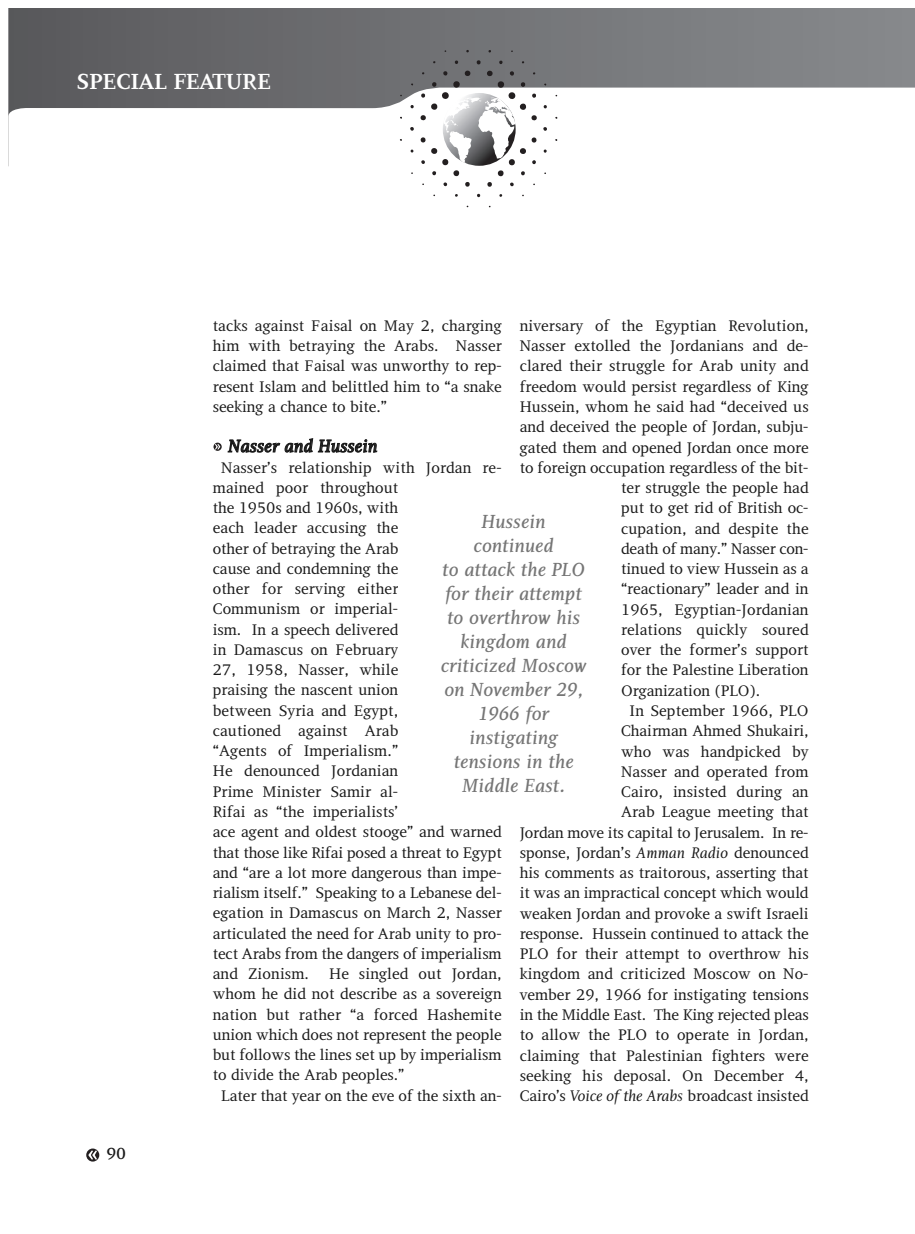
<style>
.page{position:relative;width:915px;height:1234px;background:#fff}
.page>*{position:absolute;margin:0;border:0;box-sizing:border-box;transform-origin:0 0}
.t1{font:700 22.5px "PF Diplomat";letter-spacing:-.015em;color:#fff}
.t2{font:italic 500 19.5px/24px "PF Diplomat";color:#757575;text-align:center}
.t3{font:italic 500 18px "PF Diplomat";letter-spacing:.005em;color:#191919}
.t4{font:500 16.5px "PF Diplomat";color:#191919}
.t5{font:15.75px/20.2px "PF Diplomat";letter-spacing:.005em;color:#191919;text-align:justify}
.s1{font-style:italic}
</style>
<div class="page">
<svg style="left:86px;top:1148px;width:13px;height:13px"></svg>
<svg style="left:88px;top:1150px;width:9px;height:9px"></svg>
<img style="left:9px;top:9px;width:905px;height:79px">
<svg style="left:9px;top:88px;width:549px;height:118px"></svg>
<svg style="left:553px;top:117px;width:4px;height:3px"></svg>
<svg style="left:553px;top:139px;width:4px;height:3px"></svg>
<svg style="left:408px;top:60px;width:139px;height:138px"></svg>
<svg style="left:213px;top:442px;width:9px;height:9px"></svg>
<svg style="left:215px;top:443px;width:5px;height:6px"></svg>
<h1 class="t1" style="left:77px;top:69px;width:196px">SPECIAL FEATURE</h1>
<p class="t4" style="left:106px;top:1144px;width:21px">90</p>
<p class="t5" style="left:519px;top:316px;width:290px">niversary of the Egyptian Revolution,</p>
<p class="t5" style="left:519px;top:336px;width:290px">Nasser extolled the Jordanians and de-</p>
<p class="t5" style="left:519px;top:356px;width:290px">clared their struggle for Arab unity and</p>
<p class="t5" style="left:519px;top:376px;width:290px">freedom would persist regardless of King</p>
<p class="t5" style="left:519px;top:397px;width:290px">Hussein, whom he said had “deceived us</p>
<p class="t5" style="left:519px;top:417px;width:290px">and deceived the people of Jordan, subju-</p>
<p class="t5" style="left:519px;top:437px;width:290px">gated them and opened Jordan once more</p>
<p class="t5" style="left:519px;top:457px;width:290px">to foreign occupation regardless of the bit-</p>
<p class="t5" style="left:621px;top:478px;width:189px">ter struggle the people had</p>
<p class="t5" style="left:621px;top:498px;width:189px">put to get rid of British oc-</p>
<p class="t5" style="left:621px;top:518px;width:189px">cupation, and despite the</p>
<p class="t5" style="left:621px;top:538px;width:189px">death of many.” Nasser con-</p>
<p class="t5" style="left:621px;top:559px;width:189px">tinued to view Hussein as a</p>
<p class="t5" style="left:621px;top:579px;width:189px">“reactionary” leader and in</p>
<p class="t5" style="left:621px;top:599px;width:189px">1965, Egyptian-Jordanian</p>
<p class="t5" style="left:621px;top:619px;width:189px">relations quickly soured</p>
<p class="t5" style="left:621px;top:640px;width:189px">over the former’s support</p>
<p class="t5" style="left:621px;top:660px;width:189px">for the Palestine Liberation</p>
<p class="t5" style="left:621px;top:680px;width:140px">Organization (PLO).</p>
<p class="t5" style="left:629px;top:700px;width:180px">In September 1966, PLO</p>
<p class="t5" style="left:621px;top:721px;width:189px">Chairman Ahmed Shukairi,</p>
<p class="t5" style="left:621px;top:741px;width:189px">who was handpicked by</p>
<p class="t5" style="left:621px;top:761px;width:189px">Nasser and operated from</p>
<p class="t5" style="left:621px;top:781px;width:189px">Cairo, insisted during an</p>
<p class="t5" style="left:621px;top:802px;width:189px">Arab League meeting that</p>
<p class="t5" style="left:519px;top:822px;width:290px">Jordan move its capital to Jerusalem. In re-</p>
<p class="t5" style="left:519px;top:842px;width:290px">sponse, Jordan’s <span class="s1">Amman Radio</span> denounced</p>
<p class="t5" style="left:519px;top:862px;width:290px">his comments as traitorous, asserting that</p>
<p class="t5" style="left:519px;top:883px;width:290px">it was an impractical concept which would</p>
<p class="t5" style="left:519px;top:903px;width:290px">weaken Jordan and provoke a swift Israeli</p>
<p class="t5" style="left:519px;top:923px;width:290px">response. Hussein continued to attack the</p>
<p class="t5" style="left:519px;top:943px;width:290px">PLO for their attempt to overthrow his</p>
<p class="t5" style="left:519px;top:964px;width:290px">kingdom and criticized Moscow on No-</p>
<p class="t5" style="left:519px;top:984px;width:290px">vember 29, 1966 for instigating tensions</p>
<p class="t5" style="left:519px;top:1004px;width:290px">in the Middle East. The King rejected pleas</p>
<p class="t5" style="left:519px;top:1024px;width:290px">to allow the PLO to operate in Jordan,</p>
<p class="t5" style="left:519px;top:1045px;width:290px">claiming that Palestinian fighters were</p>
<p class="t5" style="left:519px;top:1065px;width:290px">seeking his deposal. On December 4,</p>
<p class="t5" style="left:519px;top:1085px;width:290px">Cairo’s <span class="s1">Voice of the Arabs</span> broadcast insisted</p>
<p class="t5" style="left:213px;top:316px;width:290px">tacks against Faisal on May 2, charging him with betraying the Arabs. Nasser claimed that Faisal was unworthy to rep&shy;resent Islam and belittled him to “a snake seeking a chance to bite.”</p>
<p class="t3" style="left:228px;top:436px;width:150px">Nasser and Hussein</p>
<p class="t5" style="left:213px;top:457px;width:290px;text-align:left;text-indent:9px">Nasser’s relationship with Jordan re&shy;mained poor throughout<br>the 1950s and 1960s, with<br>each leader accusing the<br>other of betraying the Arab<br>cause and condemning the<br>other for serving either<br>Communism or imperial-<br>ism. In a speech delivered<br>in Damascus on February<br>27, 1958, Nasser, while<br>praising the nascent union<br>between Syria and Egypt,<br>cautioned against Arab<br>“Agents of Imperialism.”<br>He denounced Jordanian<br>Prime Minister Samir al-<br>Rifai as “the imperialists’<br>ace agent and oldest stooge” and warned that those like Rifai posed a threat to Egypt and “are a lot more dangerous than impe&shy;rialism itself.” Speaking to a Lebanese del&shy;egation in Damascus on March 2, Nasser articulated the need for Arab unity to pro&shy;tect Arabs from the dangers of imperialism and Zionism.</p>
<p class="t2" style="left:440px;top:509px;width:147px">Hussein continued<br>to attack the PLO for their attempt to overthrow his kingdom and criticized Moscow on November 29,<br>1966 for instigating tensions in the<br>Middle East.</p>
<p class="t5" style="left:329px;top:963px;width:174px">He singled out Jordan,</p>
<p class="t5" style="left:213px;top:984px;width:290px">whom he did not describe as a sovereign</p>
<p class="t5" style="left:213px;top:1004px;width:290px">nation but rather “a forced Hashemite</p>
<p class="t5" style="left:213px;top:1024px;width:290px">union which does not represent the people</p>
<p class="t5" style="left:213px;top:1044px;width:290px">but follows the lines set up by imperialism</p>
<p class="t5" style="left:213px;top:1065px;width:193px">to divide the Arab peoples.”</p>
<p class="t5" style="left:221px;top:1085px;width:282px">Later that year on the eve of the sixth an-</p>
</div>
